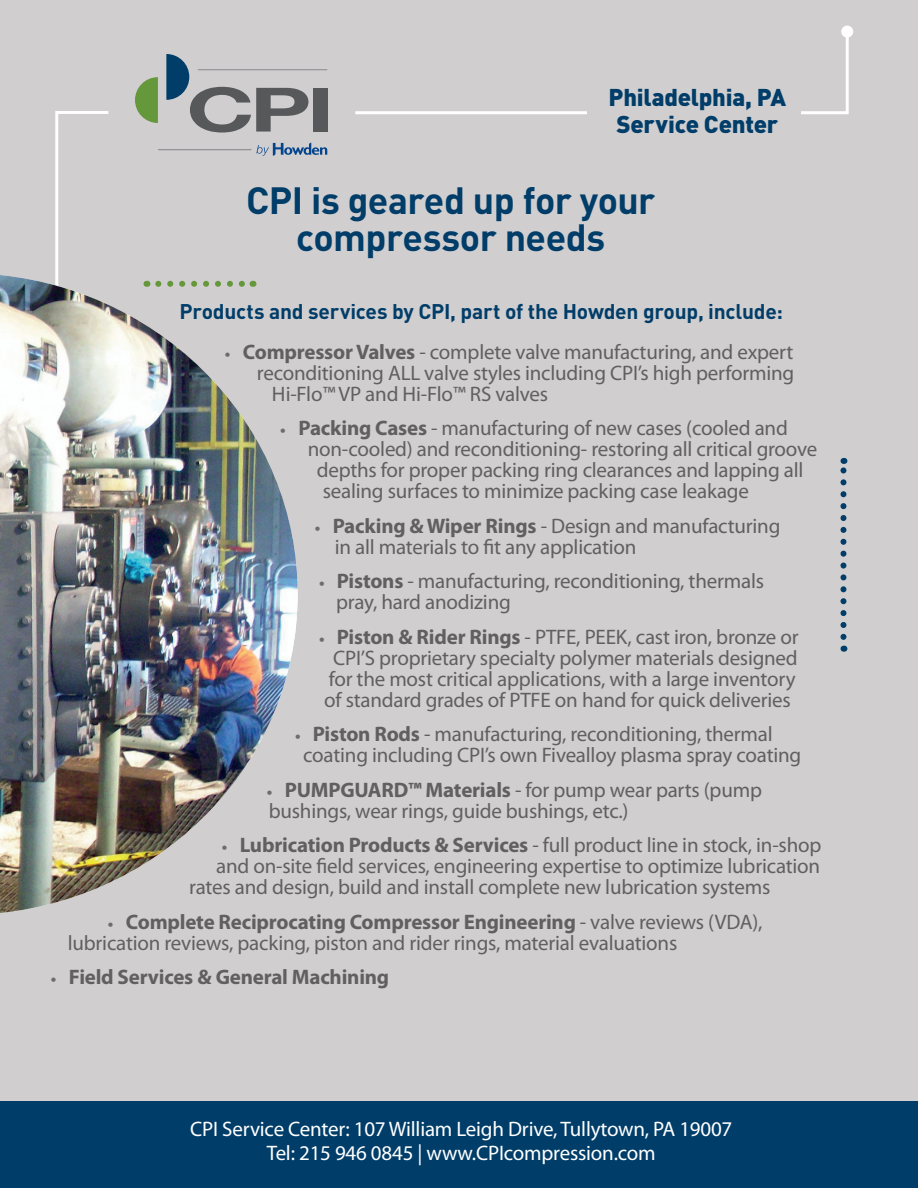
<style>
.page{position:relative;width:918px;height:1188px;background:#d1cecf}
.page>*{position:absolute;margin:0;border:0;box-sizing:border-box;transform-origin:0 0}
.t1{font:700 37.5px/37.5px "DIN";letter-spacing:-.015em;color:#003d69;text-align:center}
.t2{font:900 24px/27px "DIN";letter-spacing:-.01em;color:#003d69;text-align:center}
.t3{font:21px/21px "Myriad Pro";letter-spacing:-.01em;color:#625f60}
.t4{font:21px "Myriad Pro";letter-spacing:-.01em;color:#fff}
.t5{font:700 21px "DIN";letter-spacing:-.01em;color:#003d69}
.t6{font:700 21px "Myriad Pro";letter-spacing:-.01em;color:#625f60}
.s1{font-weight:700;font-size:16.5px;color:#6c6d70}
.s2{font-weight:700}
.s3{font-size:16.5px;color:#6c6d70}
</style>
<div class="page">
<svg style="left:355px;top:29px;width:494px;height:86px"></svg>
<div style="left:841px;top:26px;width:12px;height:12px;background:#fff;border-radius:50%"></div>
<div style="left:588px;top:35px;width:213px;height:144px;background:#d1cecf"></div>
<svg style="left:55px;top:111px;width:54px;height:162px"></svg>
<svg style="left:840px;top:458px;width:6px;height:179px"></svg>
<div style="left:0;top:1102px;width:918px;height:86px;background:#003d69"></div>
<img style="left:0;top:275px;width:298px;height:638px">
<hr style="left:158px;top:149px;width:94px;height:1px;background:#939598">
<svg style="left:256px;top:143px;width:71px;height:13px"></svg>
<hr style="left:198px;top:69px;width:129px;height:1px;background:#939598">
<svg style="left:135px;top:77px;width:23px;height:46px"></svg>
<svg style="left:166px;top:54px;width:142px;height:79px"></svg>
<div style="left:313px;top:88px;width:14px;height:44px;background:#57585a"></div>
<svg style="left:158px;top:281px;width:89px;height:6px"></svg>
<p class="t2" style="left:609px;top:83px;width:179px">Philadelphia, PA<br>Service Center</p>
<p class="t1" style="left:246px;top:180px;width:411px">CPI is geared up for your compressor needs</p>
<p class="t5" style="left:179px;top:298px;width:605px">Products and services by CPI, part of the Howden group, include:</p>
<p class="t3" style="left:225px;top:341px;width:570px"><span class="s1">•</span> <span class="s2">Compressor Valves</span> - complete valve manufacturing, and expert</p>
<p class="t3" style="left:257px;top:362px;width:539px">reconditioning ALL valve styles including CPI’s high performing</p>
<p class="t3" style="left:272px;top:383px;width:278px">Hi-Flo™ VP and Hi-Flo™ RS valves</p>
<p class="t3" style="left:280px;top:417px;width:509px"><span class="s1">•</span> <span class="s2">Packing Cases</span> - manufacturing of new cases (cooled and</p>
<p class="t3" style="left:308px;top:438px;width:511px">non-cooled) and reconditioning- restoring all critical groove</p>
<p class="t3" style="left:317px;top:459px;width:488px">depths for proper packing ring clearances and lapping all</p>
<p class="t3" style="left:323px;top:480px;width:428px">sealing surfaces to minimize packing case leakage</p>
<p class="t3" style="left:335px;top:515px;width:447px;text-indent:-20px"><span class="s1">•</span> <span class="s2">Packing &amp; Wiper Rings</span> - Design and manufacturing in all materials to fit any application</p>
<p class="t3" style="left:336px;top:570px;width:429px;text-indent:-17px"><span class="s1">•</span> <span class="s2">Pistons</span> - manufacturing, reconditioning, thermals pray, hard anodizing</p>
<p class="t3" style="left:319px;top:626px;width:481px"><span class="s1">•</span> <span class="s2">Piston &amp; Rider Rings</span> - PTFE, PEEK, cast iron, bronze or</p>
<p class="t3" style="left:333px;top:647px;width:466px">CPI’S proprietary specialty polymer materials designed</p>
<p class="t3" style="left:329px;top:668px;width:468px">for the most critical applications, with a large inventory</p>
<p class="t3" style="left:324px;top:689px;width:468px">of standard grades of PTFE on hand for quick deliveries</p>
<p class="t3" style="left:303px;top:723px;width:500px;text-indent:-8px"><span class="s1">•</span> <span class="s2">Piston Rods</span> - manufacturing, reconditioning, thermal coating including CPI’s own Fivealloy plasma spray coating</p>
<p class="t3" style="left:267px;top:779px;width:497px"><span class="s1">•</span> <span class="s2">PUMPGUARD™ Materials</span> - for pump wear parts (pump bushings, wear rings, guide bushings, etc.)</p>
<p class="t3" style="left:222px;top:834px;width:601px"><span class="s1">•</span> <span class="s2">Lubrication Products &amp; Services</span> - full product line in stock, in-shop</p>
<p class="t3" style="left:216px;top:855px;width:606px">and on-site field services, engineering expertise to optimize lubrication</p>
<p class="t3" style="left:189px;top:876px;width:583px">rates and design, build and install complete new lubrication systems</p>
<p class="t3" style="left:68px;top:911px;width:696px;text-indent:40px"><span class="s1">•</span> <span class="s2">Complete Reciprocating Compressor Engineering</span> - valve reviews (VDA), lubrication reviews, packing, piston and rider rings, material evaluations</p>
<p class="t6" style="left:51px;top:964px;width:340px"><span class="s3">•</span> Field Services &amp; General Machining</p>
<p class="t4" style="left:190px;top:1116px;width:544px">CPI Service Center: 107 William Leigh Drive, Tullytown, PA 19007</p>
<p class="t4" style="left:267px;top:1140px;width:390px">Tel: 215 946 0845 | www.CPIcompression.com</p>
</div>
